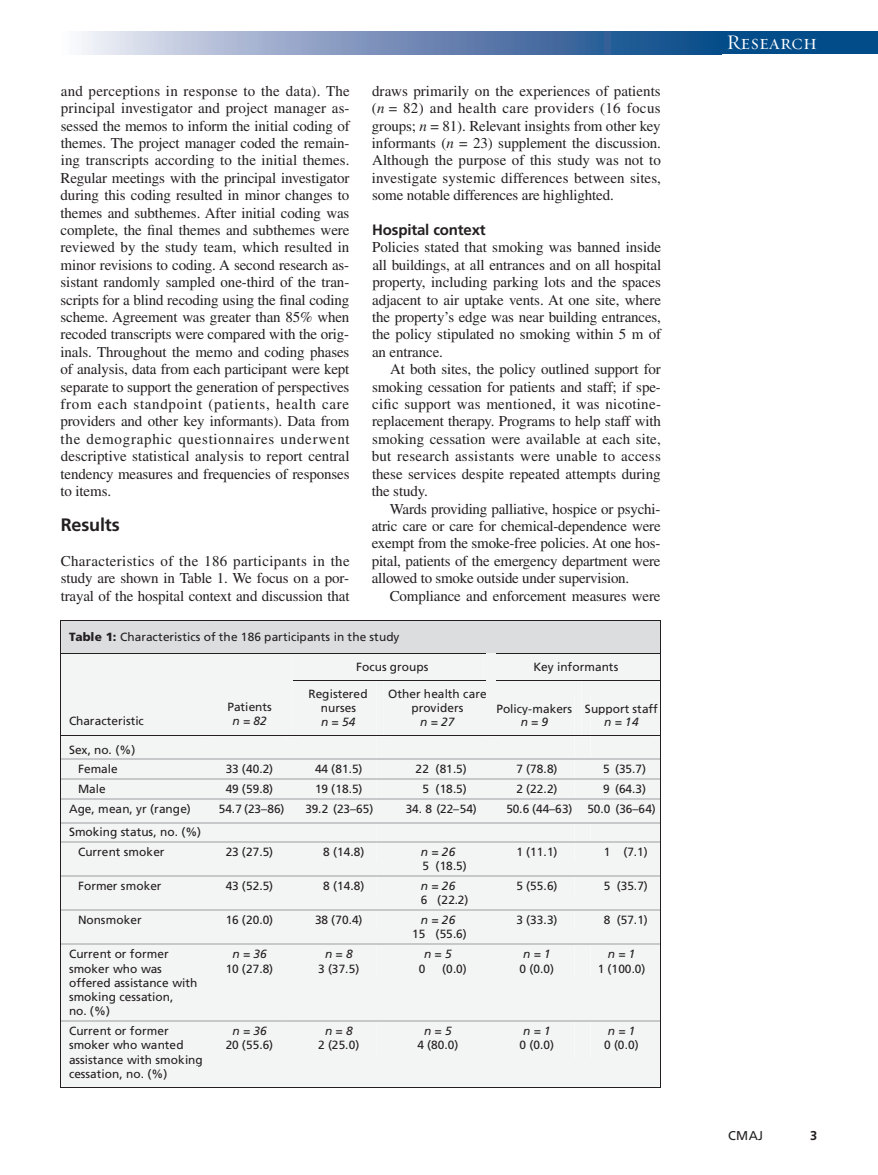
<style>
.page{position:relative;width:878px;height:1175px;background:#fff}
.page>*{position:absolute;margin:0;border:0;box-sizing:border-box;transform-origin:0 0}
.t1{font:21px "Requiem Display HTF Small Caps";letter-spacing:.005em;color:#fff}
.t2{font:700 18px "Frutiger LT Std";letter-spacing:-.01em;color:#231f20}
.t3{font:15px/17.4px "Times LT Std";letter-spacing:-.01em;color:#231f20;text-align:justify}
.t4{font:700 15px "Frutiger LT Std";letter-spacing:-.01em;color:#231f20}
.t5{font:12.75px "Frutiger LT Std";color:#231f20}
.t6{font:700 12.75px "Frutiger LT Std";color:#231f20}
.t7{font:11.85px/14.2px "Frutiger";color:#231f20}
.t8{font:italic 11.85px "Frutiger";letter-spacing:.02em;color:#231f20}
.s1{font-style:italic}
.s2{font-weight:900}
</style>
<div class="page">
<div style="left:715px;top:32px;width:163px;height:22px;background:#014c89"></div>
<svg style="left:81px;top:32px;width:634px;height:22px;background:#7792ba"></svg>
<svg style="left:60px;top:620px;width:601px;height:467px"></svg>
<p class="t3" style="left:60px;top:84px;width:291px">and perceptions in response to the data). The principal investigator and project manager as&shy;sessed the memos to inform the initial coding of themes. The project manager coded the remain&shy;ing transcripts according to the initial themes.<br>Regular meetings with the principal investigator during this coding resulted in minor changes to themes and subthemes. After initial coding was complete, the final themes and subthemes were reviewed by the study team, which resulted in minor revisions to coding. A second research as&shy;sistant randomly sampled one-third of the tran&shy;scripts for a blind recoding using the final coding scheme. Agreement was greater than 85% when recoded transcripts were compared with the orig&shy;inals. Throughout the memo and coding phases of analysis, data from each participant were kept separate to support the generation of perspectives from each standpoint (patients, health care providers and other key informants). Data from the demographic questionnaires underwent descriptive statistical analysis to report central tendency measures and frequencies of responses to items.</p>
<p class="t2" style="left:61px;top:517px;width:60px">Results</p>
<p class="t3" style="left:61px;top:553px;width:290px">Characteristics of the 186 participants in the study are shown in Table 1. We focus on a por&shy;trayal of the hospital context and discussion that</p>
<p class="t3" style="left:372px;top:84px;width:291px">draws primarily on the experiences of patients (<span class="s1">n</span> = 82) and health care providers (16 focus groups; <span class="s1">n</span> = 81). Relevant insights from other key informants (<span class="s1">n</span> = 23) supplement the discussion.<br>Although the purpose of this study was not to investigate systemic differences between sites, some notable differences are highlighted.</p>
<p class="t4" style="left:372px;top:224px;width:115px">Hospital context</p>
<p class="t3" style="left:372px;top:240px;width:291px">Policies stated that smoking was banned inside all buildings, at all entrances and on all hospital property, including parking lots and the spaces adjacent to air uptake vents. At one site, where the property’s edge was near building entrances, the policy stipulated no smoking within 5 m of an entrance.</p>
<p class="t3" style="left:372px;top:362px;width:291px;text-indent:18px">At both sites, the policy outlined support for smoking cessation for patients and staff; if spe&shy;cific support was mentioned, it was nicotine&shy;replacement therapy. Programs to help staff with smoking cessation were available at each site, but research assistants were unable to access these services despite repeated attempts during the study.</p>
<p class="t3" style="left:371px;top:501px;width:290px;text-indent:18px">Wards providing palliative, hospice or psychi&shy;atric care or care for chemical-dependence were exempt from the smoke-free policies. At one hos&shy;pital, patients of the emergency department were allowed to smoke outside under supervision.</p>
<p class="t3" style="left:389px;top:588px;width:272px">Compliance and enforcement measures were</p>
<p class="t7" style="left:69px;top:631px;width:332px"><span class="s2">Table 1:</span> Characteristics of the 186 participants in the study</p>
<p class="t7" style="left:356px;top:660px;width:74px">Focus groups</p>
<p class="t7" style="left:533px;top:660px;width:86px">Key informants</p>
<p class="t7" style="left:69px;top:715px;width:76px">Characteristic</p>
<p class="t7" style="left:78px;top:740px;width:59px;line-height:19.5px;text-indent:-9px">Sex, no. (%)<br>Female</p>
<p class="t7" style="left:227px;top:701px;width:46px">Patients</p>
<p class="t8" style="left:232px;top:716px;width:36px">n=82</p>
<p class="t7" style="left:308px;top:688px;width:61px;text-align:center">Registered nurses</p>
<p class="t8" style="left:321px;top:717px;width:36px">n=54</p>
<p class="t7" style="left:388px;top:688px;width:100px;text-align:center">Other health care providers</p>
<p class="t8" style="left:420px;top:717px;width:36px">n=27</p>
<p class="t7" style="left:496px;top:702px;width:77px">Policy-makers</p>
<p class="t8" style="left:520px;top:717px;width:29px">n=9</p>
<p class="t7" style="left:585px;top:702px;width:75px">Support staff</p>
<p class="t8" style="left:604px;top:717px;width:36px">n=14</p>
<p class="t7" style="left:226px;top:762px;width:49px">33 (40.2)</p>
<p class="t7" style="left:315px;top:762px;width:49px">44 (81.5)</p>
<p class="t7" style="left:415px;top:762px;width:53px">22 (81.5)</p>
<p class="t7" style="left:516px;top:762px;width:43px">7 (78.8)</p>
<p class="t7" style="left:603px;top:762px;width:44px">5 (35.7)</p>
<p class="t7" style="left:78px;top:783px;width:29px">Male</p>
<p class="t7" style="left:226px;top:783px;width:49px">49 (59.8)</p>
<p class="t7" style="left:315px;top:783px;width:49px">19 (18.5)</p>
<p class="t7" style="left:422px;top:783px;width:46px">5 (18.5)</p>
<p class="t7" style="left:516px;top:783px;width:43px">2 (22.2)</p>
<p class="t7" style="left:603px;top:783px;width:44px">9 (64.3)</p>
<p class="t7" style="left:69px;top:802px;width:123px">Age, mean, yr (range)</p>
<p class="t7" style="left:219px;top:802px;width:67px">54.73(23–86)</p>
<p class="t7" style="left:305px;top:802px;width:70px">39.2 (23–65)</p>
<p class="t7" style="left:406px;top:802px;width:72px">34. 8 (22–54)</p>
<p class="t7" style="left:506px;top:802px;width:151px">50.6 (44–63) 50.0 (36–64)</p>
<p class="t7" style="left:78px;top:823px;width:125px;line-height:19.8px;text-indent:-9px">Smoking status, no. (%)<br>Current smoker</p>
<p class="t7" style="left:226px;top:846px;width:49px">23 (27.5)</p>
<p class="t7" style="left:323px;top:846px;width:43px">8 (14.8)</p>
<p class="t8" style="left:421px;top:847px;width:36px">n=26</p>
<p class="t7" style="left:422px;top:860px;width:46px">5 (18.5)</p>
<p class="t7" style="left:516px;top:846px;width:43px">1 (11.1)</p>
<p class="t7" style="left:603px;top:846px;width:46px">1 (7.1)</p>
<p class="t7" style="left:78px;top:879px;width:85px">Former smoker</p>
<p class="t7" style="left:226px;top:879px;width:49px">43 (52.5)</p>
<p class="t7" style="left:323px;top:879px;width:43px">8 (14.8)</p>
<p class="t8" style="left:421px;top:881px;width:36px">n=26</p>
<p class="t7" style="left:421px;top:894px;width:49px">6 (22.2)</p>
<p class="t7" style="left:516px;top:879px;width:43px">5 (55.6)</p>
<p class="t7" style="left:603px;top:879px;width:46px">5 (35.7)</p>
<p class="t7" style="left:78px;top:914px;width:65px">Nonsmoker</p>
<p class="t7" style="left:226px;top:914px;width:49px">16 (20.0)</p>
<p class="t7" style="left:315px;top:914px;width:49px">38 (70.4)</p>
<p class="t8" style="left:421px;top:915px;width:36px">n=26</p>
<p class="t7" style="left:412px;top:928px;width:56px">15 (55.6)</p>
<p class="t7" style="left:516px;top:914px;width:43px">3 (33.3)</p>
<p class="t7" style="left:603px;top:914px;width:46px">8 (57.1)</p>
<p class="t7" style="left:69px;top:947px;width:130px">Current or former smoker who was offered assistance with smoking cessation,<br>no. (%)</p>
<p class="t8" style="left:232px;top:949px;width:36px">n=36</p>
<p class="t7" style="left:226px;top:962px;width:49px">10 (27.8)</p>
<p class="t8" style="left:325px;top:949px;width:29px">n=8</p>
<p class="t7" style="left:318px;top:962px;width:43px">3 (37.5)</p>
<p class="t8" style="left:424px;top:949px;width:29px">n=5</p>
<p class="t7" style="left:419px;top:962px;width:8px">0</p>
<p class="t7" style="left:442px;top:962px;width:26px">(0.0)</p>
<p class="t8" style="left:523px;top:949px;width:29px">n=1</p>
<p class="t7" style="left:519px;top:962px;width:36px">0 (0.0)</p>
<p class="t8" style="left:608px;top:949px;width:29px">n=1</p>
<p class="t7" style="left:597px;top:962px;width:49px">1 (100.0)</p>
<p class="t7" style="left:69px;top:1024px;width:135px">Current or former smoker who wanted assistance with smoking cessation, no. (%)</p>
<p class="t8" style="left:232px;top:1026px;width:36px">n=36</p>
<p class="t7" style="left:226px;top:1038px;width:49px">20 (55.6)</p>
<p class="t8" style="left:325px;top:1026px;width:29px">n=8</p>
<p class="t7" style="left:318px;top:1038px;width:43px">2 (25.0)</p>
<p class="t8" style="left:424px;top:1026px;width:29px">n=5</p>
<p class="t7" style="left:417px;top:1038px;width:43px">4 (80.0)</p>
<p class="t8" style="left:523px;top:1026px;width:29px">n=1</p>
<p class="t7" style="left:519px;top:1038px;width:36px">0 (0.0)</p>
<p class="t8" style="left:608px;top:1026px;width:29px">n=1</p>
<p class="t7" style="left:604px;top:1038px;width:36px">0 (0.0)</p>
<h1 class="t1" style="left:726px;top:30px;width:92px">Research</h1>
<p class="t5" style="left:728px;top:1130px;width:36px">CMAJ</p>
<p class="t6" style="left:810px;top:1130px;width:9px">3</p>
</div>
